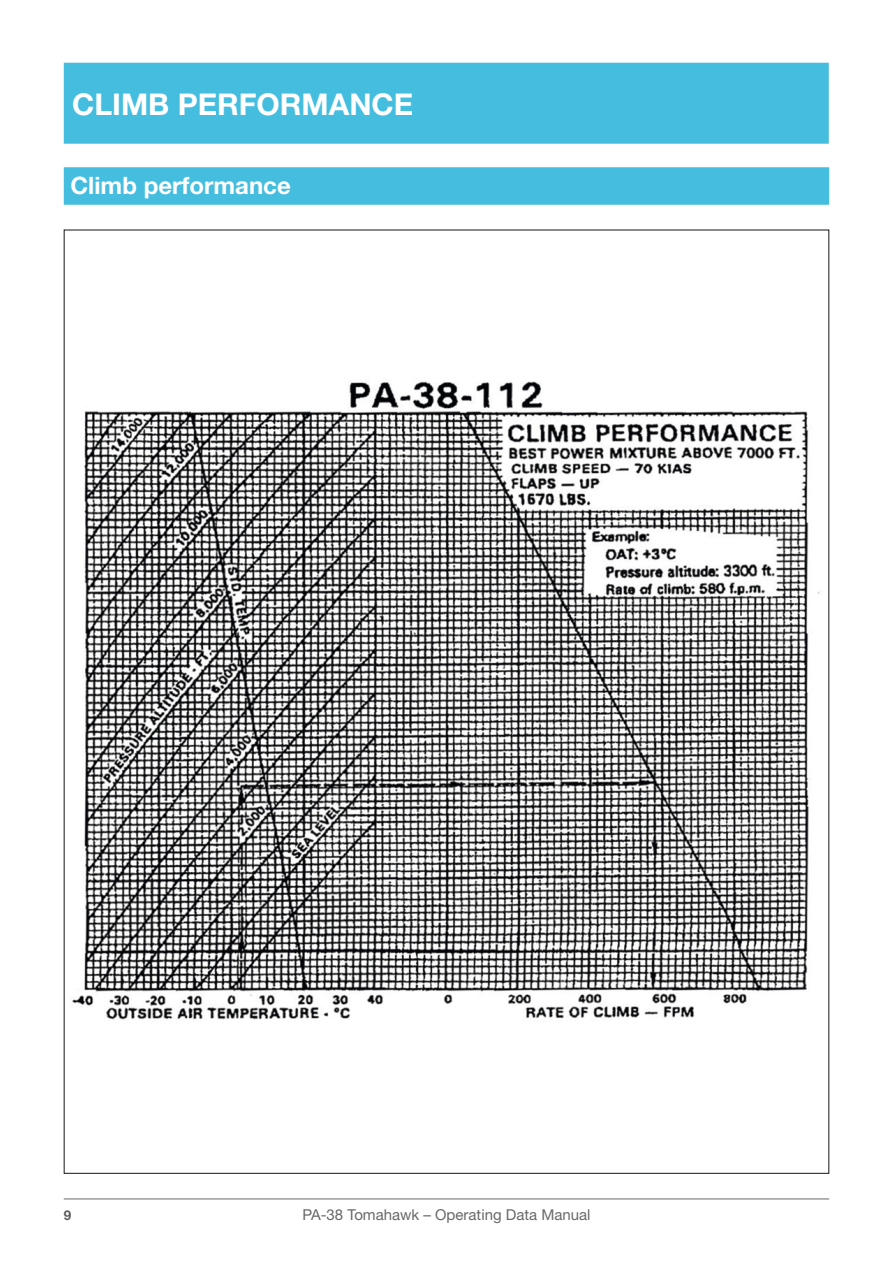
<style>
.page{position:relative;width:893px;height:1263px;background:#fff}
.page>*{position:absolute;margin:0;border:0;box-sizing:border-box;transform-origin:0 0}
.t1{font:700 30px "Helvetica Neue LT Std";color:#fff}
.t2{font:700 24px "Helvetica Neue LT Std";color:#fff}
.t3{font:15px "Helvetica Neue LT Std";color:#686868}
.t4{font:700 13.5px "Helvetica Neue LT Std";color:#5b5b5b}
</style>
<div class="page">
<hr style="left:64px;top:1199px;width:765px;height:1px;background:#686868">
<div style="left:64px;top:63px;width:765px;height:81px;background:#45bddf"></div>
<div style="left:64px;top:167px;width:765px;height:38px;background:#45bddf"></div>
<img style="left:72px;top:381px;width:748px;height:639px">
<h1 class="t1" style="left:72px;top:86px;width:343px">CLIMB PERFORMANCE</h1>
<h2 class="t2" style="left:70px;top:171px;width:222px">Climb performance</h2>
<p class="t4" style="left:64px;top:1207px;width:9px">9</p>
<p class="t3" style="left:302px;top:1206px;width:290px">PA-38 Tomahawk – Operating Data Manual</p>
</div>
